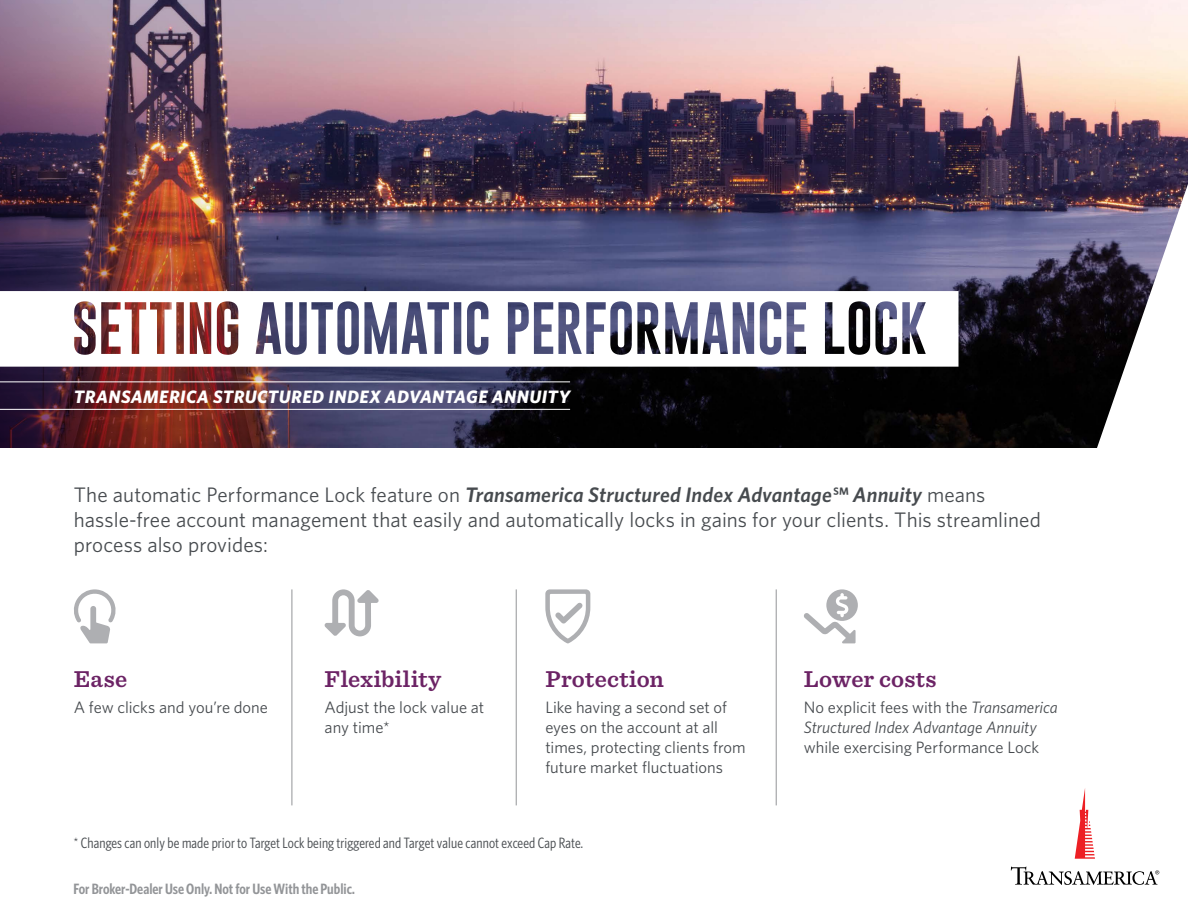
<style>
.page{position:relative;width:1188px;height:918px;background:#fff}
.page>*{position:absolute;margin:0;border:0;box-sizing:border-box;transform-origin:0 0}
.t1{font:600 24px "Sentinel";letter-spacing:.01em;color:#6c2365}
.t2{font:21px/25.2px "Whitney";letter-spacing:.005em;color:#474b4f}
.t3{font:italic 700 18px "Whitney";letter-spacing:.02em;color:#fff}
.t4{font:16.5px/19.8px "Whitney";color:#474b4f}
.t5{font:italic 16.5px/19.8px "Whitney";letter-spacing:-.005em;color:#474b4f}
.t6{font:15px "Whitney Condensed";letter-spacing:.01em;color:#474b4f}
.t7{font:600 15px "Whitney Condensed";color:#939598}
.s1{font-weight:600;font-style:italic}
.s2{font-style:normal}
</style>
<div class="page">
<img style="left:514px;top:0;width:674px;height:448px">
<img style="left:0;top:0;width:514px;height:448px">
<hr style="left:0;top:382px;width:570px;height:1px;background:#fff">
<hr style="left:0;top:409px;width:570px;height:1px;background:#fff">
<svg style="left:0;top:291px;width:935px;height:76px"></svg>
<svg style="left:935px;top:184px;width:253px;height:690px"></svg>
<svg style="left:1075px;top:788px;width:20px;height:71px"></svg>
<svg style="left:1011px;top:867px;width:148px;height:18px"></svg>
<svg style="left:545px;top:589px;width:45px;height:55px"></svg>
<svg style="left:804px;top:589px;width:54px;height:54px"></svg>
<svg style="left:324px;top:589px;width:55px;height:47px"></svg>
<svg style="left:74px;top:589px;width:42px;height:54px"></svg>
<hr style="left:292px;top:589px;width:1px;height:216px;background:#939598">
<hr style="left:516px;top:589px;width:1px;height:216px;background:#939598">
<hr style="left:776px;top:589px;width:1px;height:216px;background:#939598">
<p class="t3" style="left:74px;top:384px;width:498px">TRANSAMERICA STRUCTURED INDEX ADVANTAGE ANNUITY</p>
<p class="t2" style="left:74px;top:481px;width:969px">The automatic Performance Lock feature on <span class="s1">Transamerica Structured Index Advantage℠ Annuity</span> means hassle-free account management that easily and automatically locks in gains for your clients. This streamlined process also provides:</p>
<p class="t1" style="left:74px;top:660px;width:55px">Ease</p>
<p class="t4" style="left:74px;top:697px;width:196px">A few clicks and you’re done</p>
<p class="t1" style="left:325px;top:660px;width:118px">Flexibility</p>
<p class="t4" style="left:325px;top:697px;width:161px">Adjust the lock value at any time*</p>
<p class="t1" style="left:545px;top:660px;width:120px">Protection</p>
<p class="t4" style="left:545px;top:697px;width:202px">Like having a second set of eyes on the account at all times, protecting clients from future market fluctuations</p>
<p class="t6" style="left:74px;top:834px;width:511px">* Changes can only be made prior to Target Lock being triggered and Target value cannot exceed Cap Rate.</p>
<p class="t7" style="left:73px;top:879px;width:283px">For Broker-Dealer Use Only. Not for Use With the Public.</p>
<p class="t1" style="left:804px;top:660px;width:134px">Lower costs</p>
<p class="t5" style="left:804px;top:697px;width:255px"><span class="s2">No explicit fees with the</span> Transamerica<br>Structured Index Advantage Annuity</p>
<p class="t4" style="left:804px;top:737px;width:237px">while exercising Performance Lock</p>
</div>
